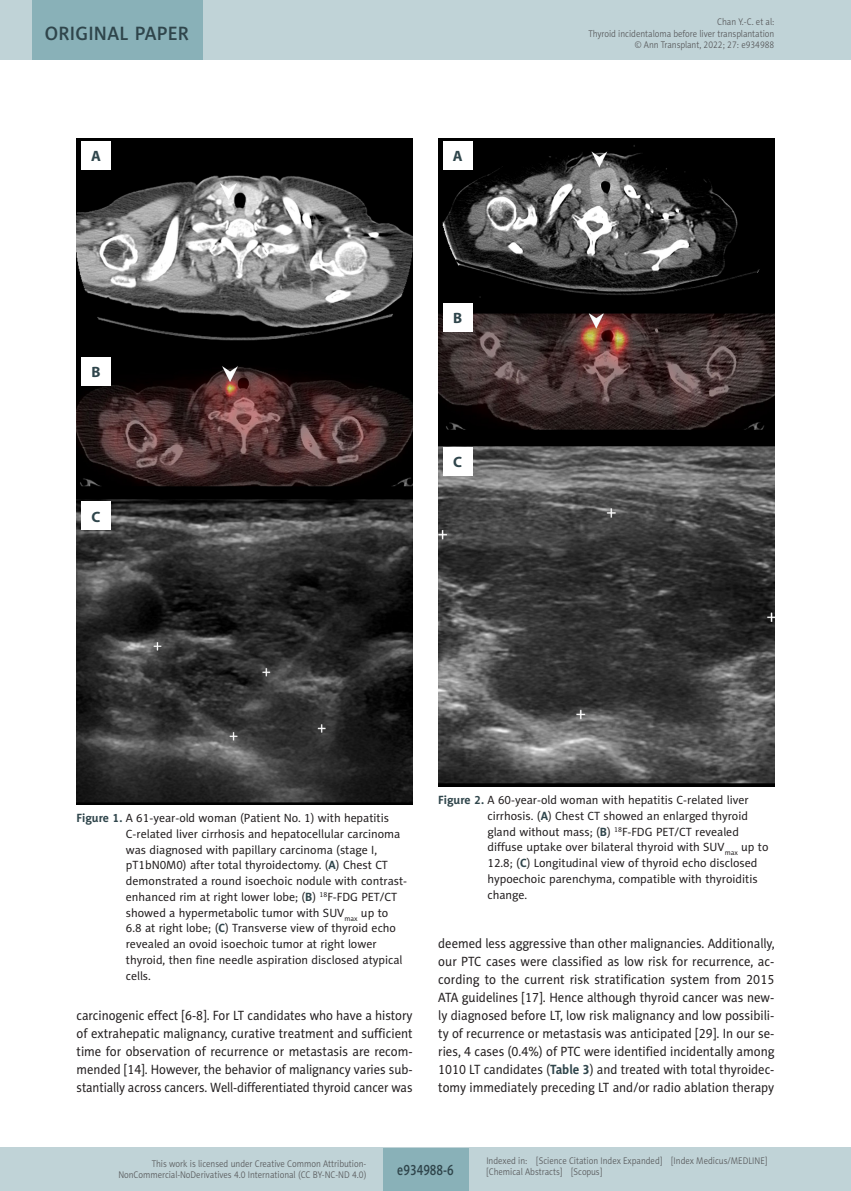
<style>
.page{position:relative;width:851px;height:1191px;background:#fff}
.page>*{position:absolute;margin:0;border:0;box-sizing:border-box;transform-origin:0 0}
.t1{font:19.5px "Naomi Sans EFN Medium";letter-spacing:.015em;color:#2f454b}
.t2{font:15px "Naomi Sans EFN Medium";color:#2f454b;scale:.8 1}
.t3{font:700 15px "Myriad Pro";color:#2f454b}
.AT_Body{font:13.5px/18px "Naomi Sans EFN";letter-spacing:-.01em;color:#231f20;text-align:justify;scale:.94 1}
.AT_Rycina_tytul{font:12px/15.8px "Naomi Sans EFN";color:#231f20}
.t4{font:9.75px/11.2px "Naomi Sans EFN Light";color:#57585a;text-align:right;scale:.9 1}
.s1{font-weight:700;color:#2f454b}
</style>
<div class="page">
<img style="left:77px;top:138px;width:335px;height:666px">
<div style="left:81px;top:142px;width:30px;height:28px;background:#fff"></div>
<img style="left:438px;top:138px;width:336px;height:648px">
<div style="left:443px;top:142px;width:29px;height:28px;background:#fff"></div>
<div style="left:443px;top:304px;width:29px;height:28px;background:#fff"></div>
<div style="left:443px;top:448px;width:29px;height:28px;background:#fff"></div>
<div style="left:81px;top:502px;width:30px;height:28px;background:#fff"></div>
<div style="left:81px;top:358px;width:30px;height:28px;background:#fff"></div>
<div style="left:0;top:1148px;width:850px;height:43px;background:#c0d3d7"></div>
<div style="left:383px;top:1147px;width:85px;height:43px;background:#89b1b8"></div>
<div style="left:0;top:0;width:850px;height:60px;background:#c0d3d7"></div>
<hr style="left:850px;top:0;width:1px;height:60px;background:#c0d3d7">
<div style="left:32px;top:0;width:170px;height:60px;background:#89b1b8"></div>
<h1 class="t1" style="left:45px;top:22px;width:146px">ORIGINAL PAPER</h1>
<p class="t3" style="left:91px;top:147px;width:11px">A</p>
<p class="t3" style="left:452px;top:147px;width:11px">A</p>
<p class="t3" style="left:91px;top:362px;width:11px">B</p>
<p class="t3" style="left:91px;top:507px;width:10px">C</p>
<p class="t3" style="left:453px;top:308px;width:11px">B</p>
<p class="t3" style="left:453px;top:452px;width:10px">C</p>
<p class="t4" style="left:588px;top:16px;width:208px">Chan Y.-C. et al:<br>Thyroid incidentaloma before liver transplantation © Ann Transplant, 2022; 27: e934988</p>
<p class="AT_Rycina_tytul" style="left:126px;top:810px;width:283px;text-indent:-49px"><span class="s1">Figure 1.</span> A 61-year-old woman (Patient No. 1) with hepatitis C-related liver cirrhosis and hepatocellular carcinoma was diagnosed with papillary carcinoma (stage I, pT1bN0M0) after total thyroidectomy. (<span class="s1">A</span>) Chest CT demonstrated a round isoechoic nodule with contrast&shy;enhanced rim at right lower lobe; (<span class="s1">B</span>) <sup>18</sup>F-FDG PET/CT showed a hypermetabolic tumor with SUV<sub>max</sub> up to<br>6.8 at right lobe; (<span class="s1">C</span>) Transverse view of thyroid echo revealed an ovoid isoechoic tumor at right lower thyroid, then fine needle aspiration disclosed atypical cells.</p>
<p class="AT_Body" style="left:77px;top:1006px;width:359px">carcinogenic effect [6-8]. For LT candidates who have a history of extrahepatic malignancy, curative treatment and sufficient time for observation of recurrence or metastasis are recom&shy;mended [14]. However, the behavior of malignancy varies sub&shy;stantially across cancers. Well-differentiated thyroid cancer was</p>
<p class="AT_Rycina_tytul" style="left:487px;top:792px;width:282px;text-indent:-49px"><span class="s1">Figure 2.</span> A 60-year-old woman with hepatitis C-related liver cirrhosis. (<span class="s1">A</span>) Chest CT showed an enlarged thyroid gland without mass; (<span class="s1">B</span>) <sup>18</sup>F-FDG PET/CT revealed diffuse uptake over bilateral thyroid with SUV<sub>max</sub> up to 12.8; (<span class="s1">C</span>) Longitudinal view of thyroid echo disclosed hypoechoic parenchyma, compatible with thyroiditis change.</p>
<p class="AT_Body" style="left:438px;top:934px;width:359px">deemed less aggressive than other malignancies. Additionally, our PTC cases were classified as low risk for recurrence, ac&shy;cording to the current risk stratification system from 2015<br>ATA guidelines [17]. Hence although thyroid cancer was new&shy;ly diagnosed before LT, low risk malignancy and low possibili&shy;ty of recurrence or metastasis was anticipated [29]. In our se&shy;ries, 4 cases (0.4%) of PTC were identified incidentally among 1010 LT candidates (<span class="s1">Table 3</span>) and treated with total thyroidec&shy;tomy immediately preceding LT and/or radio ablation therapy</p>
<p class="t4" style="left:118px;top:1158px;width:277px">This work is licensed under Creative Common Attribution-<br>NonCommercial-NoDerivatives 4.0 International (CC BY-NC-ND 4.0)</p>
<p class="t2" style="left:397px;top:1160px;width:72px">e934988-6</p>
<p class="t4" style="left:486px;top:1155px;width:313px;text-align:left">Indexed in: [Science Citation Index Expanded] [Index Medicus/MEDLINE] [Chemical Abstracts] [Scopus]</p>
</div>
